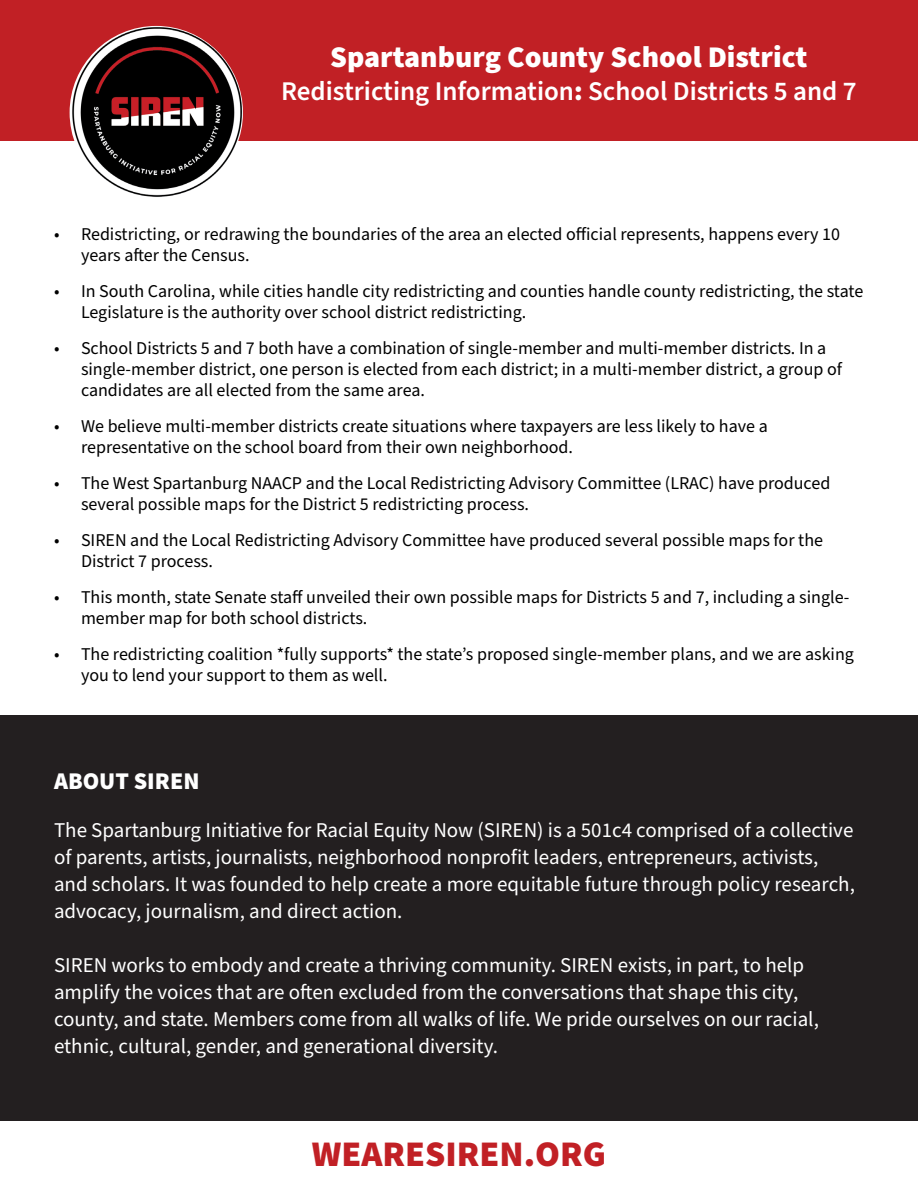
<style>
.page{position:relative;width:918px;height:1188px;background:#fff}
.page>*{position:absolute;margin:0;border:0;box-sizing:border-box;transform-origin:0 0}
.t1{font:900 36px "Source Sans Pro";color:#c12025}
.t2{font:900 30px "Source Sans Pro";color:#fff}
.t3{font:600 27px "Source Sans Pro";color:#fff}
.t4{font:900 24px "Source Sans Pro";color:#fff}
.t5{font:21px/27px "Source Sans Pro";color:#fff}
.t6{font:18px/21px "Source Sans Pro";color:#000}
.s1{font-weight:900}
</style>
<div class="page">
<div style="left:0;top:0;width:918px;height:140px;background:#c12025"></div>
<div style="left:0;top:716px;width:918px;height:405px;background:#231f20"></div>
<img style="left:70px;top:26px;width:173px;height:173px;border-radius:87px">
<p class="t2" style="left:330px;top:37px;width:479px">Spartanburg County School District</p>
<p class="t3" style="left:281px;top:73px;width:577px">Redistricting Information<span class="s1">:</span> School Districts 5 and 7</p>
<p class="t6" style="left:81px;top:224px;width:761px;text-indent:-27px">• Redistricting, or redrawing the boundaries of the area an elected official represents, happens every 10 years after the Census.</p>
<p class="t6" style="left:81px;top:281px;width:784px;text-indent:-27px">• In South Carolina, while cities handle city redistricting and counties handle county redistricting, the state<br>Legislature is the authority over school district redistricting.</p>
<p class="t6" style="left:81px;top:338px;width:763px;text-indent:-27px">• School Districts 5 and 7 both have a combination of single-member and multi-member districts. In a single-member district, one person is elected from each district; in a multi-member district, a group of candidates are all elected from the same area.</p>
<p class="t6" style="left:81px;top:416px;width:688px;text-indent:-27px">• We believe multi-member districts create situations where taxpayers are less likely to have a representative on the school board from their own neighborhood.</p>
<p class="t6" style="left:81px;top:473px;width:751px;text-indent:-27px">• The West Spartanburg NAACP and the Local Redistricting Advisory Committee (LRAC) have produced several possible maps for the District 5 redistricting process.</p>
<p class="t6" style="left:81px;top:530px;width:744px;text-indent:-27px">• SIREN and the Local Redistricting Advisory Committee have produced several possible maps for the<br>District 7 process.</p>
<p class="t6" style="left:81px;top:587px;width:770px;text-indent:-27px">• This month, state Senate staff unveiled their own possible maps for Districts 5 and 7, including a single&shy;member map for both school districts.</p>
<p class="t6" style="left:81px;top:644px;width:775px;text-indent:-27px">• The redistricting coalition *fully supports* the state’s proposed single-member plans, and we are asking you to lend your support to them as well.</p>
<p class="t4" style="left:54px;top:765px;width:147px">ABOUT SIREN</p>
<p class="t5" style="left:54px;top:818px;width:802px">The Spartanburg Initiative for Racial Equity Now (SIREN) is a 501c4 comprised of a collective of parents, artists, journalists, neighborhood nonprofit leaders, entrepreneurs, activists, and scholars. It was founded to help create a more equitable future through policy research, advocacy, journalism, and direct action.</p>
<p class="t5" style="left:54px;top:953px;width:766px">SIREN works to embody and create a thriving community. SIREN exists, in part, to help amplify the voices that are often excluded from the conversations that shape this city, county, and state. Members come from all walks of life. We pride ourselves on our racial, ethnic, cultural, gender, and generational diversity.</p>
<p class="t1" style="left:312px;top:1129px;width:296px">WEARESIREN.ORG</p>
</div>
